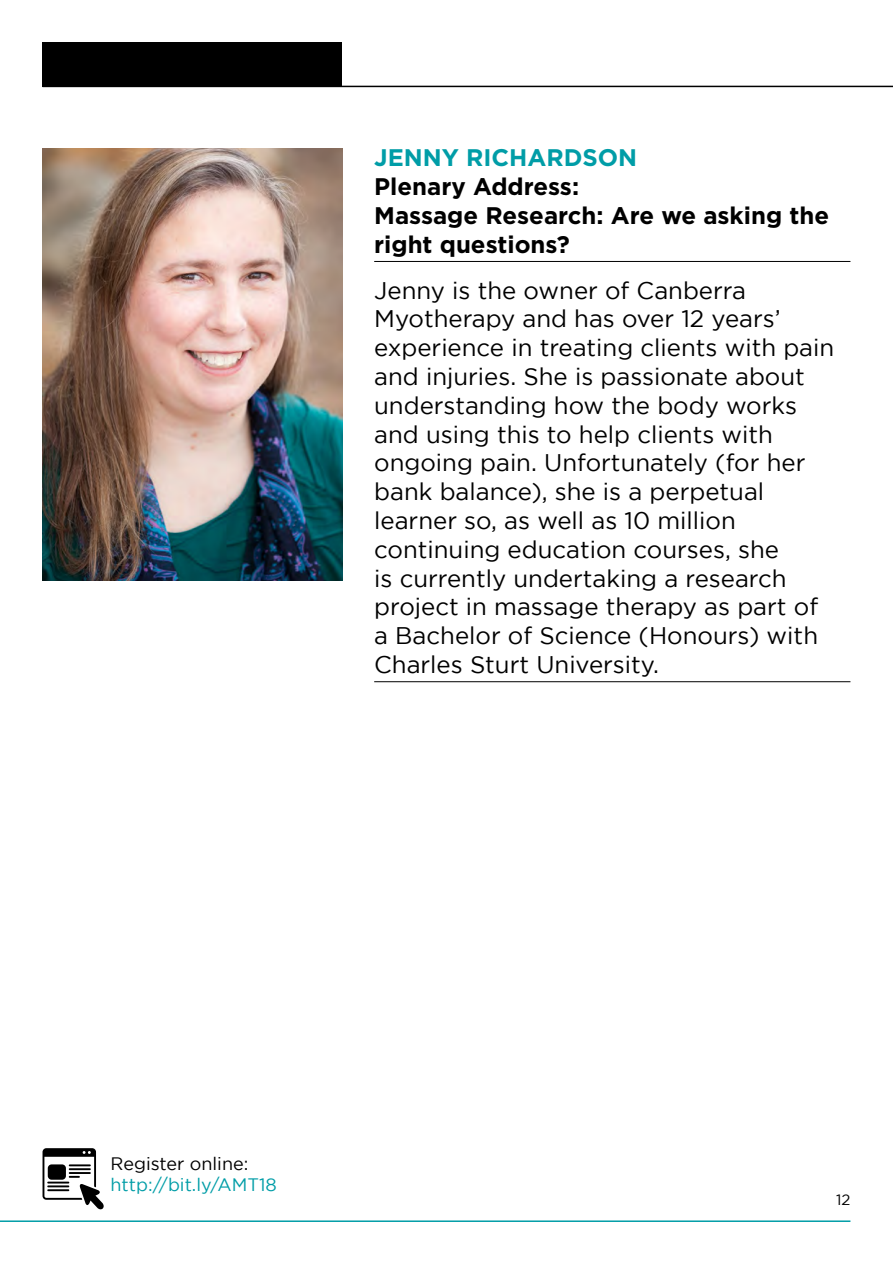
<style>
.page{position:relative;width:893px;height:1263px;background:#fff}
.page>*{position:absolute;margin:0;border:0;box-sizing:border-box;transform-origin:0 0}
.Speakers_bio_last_pa{font:24px/28.8px "Gotham";color:#000}
.Speakers_heading_nex{font:700 24px/28.8px "Gotham";color:#000}
.Speakers_heading{font:700 24px "Gotham";color:#009da7}
.t1{font:18px "Gotham";color:#009da7}
.t2{font:18px "Gotham";color:#000}
.t3{font:15px "Gotham";color:#000}
</style>
<div class="page">
<hr style="left:374px;top:261px;width:476px;height:1px;background:#000">
<hr style="left:374px;top:681px;width:476px;height:1px;background:#000">
<div style="left:43px;top:43px;width:299px;height:44px;background:#000"></div>
<hr style="left:43px;top:86px;width:850px;height:1px;background:#000">
<img style="left:43px;top:149px;width:299px;height:431px">
<hr style="left:0;top:1220px;width:850px;height:2px;background:#009da7">
<svg style="left:43px;top:1148px;width:61px;height:61px"></svg>
<h4 class="Speakers_heading" style="left:374px;top:144px;width:264px">JENNY RICHARDSON</h4>
<h4 class="Speakers_heading_nex" style="left:374px;top:172px;width:456px">Plenary Address:<br>Massage Research: Are we asking the right questions?</h4>
<p class="Speakers_bio_last_pa" style="left:374px;top:275px;width:462px">Jenny is the owner of Canberra Myotherapy and has over 12 years’ experience in treating clients with pain and injuries. She is passionate about understanding how the body works and using this to help clients with ongoing pain. Unfortunately (for her bank balance), she is a perpetual learner so, as well as 10 million continuing education courses, she<br>is currently undertaking a research project in massage therapy as part of a Bachelor of Science (Honours) with Charles Sturt University.</p>
<p class="t2" style="left:111px;top:1153px;width:139px">Register online:</p>
<p class="t1" style="left:111px;top:1175px;width:168px">http://bit.ly/AMT18</p>
<p class="t3" style="left:836px;top:1191px;width:16px">12</p>
</div>
